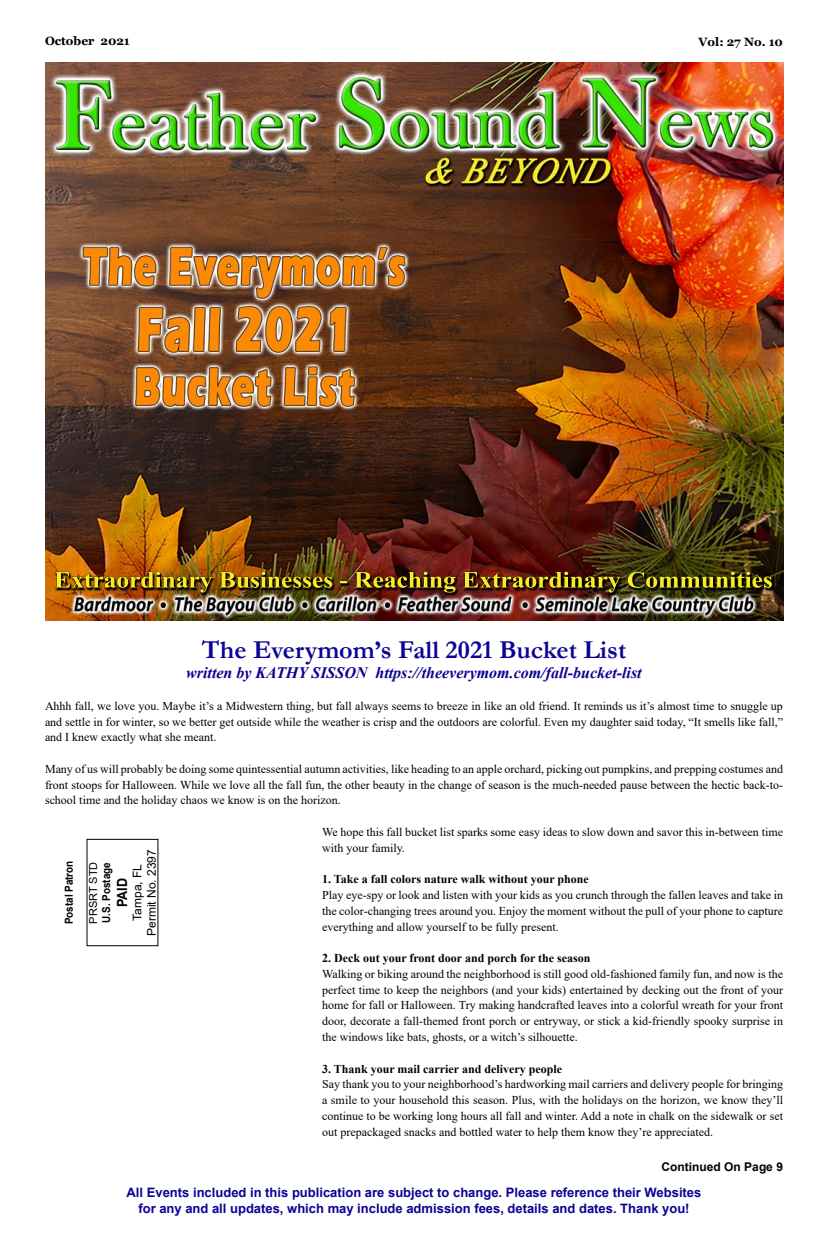
<style>
.page{position:relative;width:828px;height:1260px;background:#fff}
.page>*{position:absolute;margin:0;border:0;box-sizing:border-box;transform-origin:0 0}
.t1{font:700 26px "Garamond";color:#0c0294}
.t2{font:italic 700 16px "Times New Roman";color:#0c0294}
.t3{font:700 14px "Arial";color:#000;scale:.9 1}
.t4{font:700 13px/15.6px "Arial";color:#0c0294;text-align:center}
.t5{font:12px/15.8px "Times New Roman";color:#000;text-align:justify}
.t6{font:700 12px "Times New Roman";color:#000}
.t7{font:700 12px "Georgia";color:#000}
.t8{font:12px/14.4px "Arial";color:#000;text-align:center}
.t9{font:700 12px "Arial";color:#000}
.t10{font:700 11px "Arial";color:#000;scale:.9 1}
.t11{font:11px "Arial";color:#000}
</style>
<div class="page">
<div style="left:87px;top:839px;width:71px;height:107px;border:1px solid #000"></div>
<img style="left:45px;top:63px;width:738px;height:558px">
<img style="left:156px;top:571px;width:594px;height:17px">
<p class="t7" style="left:45px;top:33px;width:86px">October 2021</p>
<p class="t7" style="left:698px;top:34px;width:86px">Vol: 27 No. 10</p>
<h1 class="t1" style="left:202px;top:632px;width:426px">The Everymom’s Fall 2021 Bucket List</h1>
<h2 class="t2" style="left:186px;top:662px;width:457px">written by KATHY SISSON https://theeverymom.com/fall-bucket-list</h2>
<p class="t5" style="left:45px;top:698px;width:740px">Ahhh fall, we love you. Maybe it’s a Midwestern thing, but fall always seems to breeze in like an old friend. It reminds us it’s almost time to snuggle up and settle in for winter, so we better get outside while the weather is crisp and the outdoors are colorful. Even my daughter said today, “It smells like fall,” and I knew exactly what she meant.</p>
<p class="t5" style="left:45px;top:761px;width:740px">Many of us will probably be doing some quintessential autumn activities, like heading to an apple orchard, picking out pumpkins, and prepping costumes and front stoops for Halloween. While we love all the fall fun, the other beauty in the change of season is the much-needed pause between the hectic back-to&shy;school time and the holiday chaos we know is on the horizon.</p>
<p class="t5" style="left:322px;top:824px;width:462px">We hope this fall bucket list sparks some easy ideas to slow down and savor this in-between time with your family.</p>
<p class="t6" style="left:322px;top:871px;width:268px">1. Take a fall colors nature walk without your phone</p>
<p class="t5" style="left:322px;top:887px;width:462px">Play eye-spy or look and listen with your kids as you crunch through the fallen leaves and take in the color-changing trees around you. Enjoy the moment without the pull of your phone to capture everything and allow yourself to be fully present.</p>
<p class="t6" style="left:322px;top:949px;width:270px">2. Deck out your front door and porch for the season</p>
<p class="t5" style="left:322px;top:966px;width:462px">Walking or biking around the neighborhood is still good old-fashioned family fun, and now is the perfect time to keep the neighbors (and your kids) entertained by decking out the front of your home for fall or Halloween. Try making handcrafted leaves into a colorful wreath for your front door, decorate a fall-themed front porch or entryway, or stick a kid-friendly spooky surprise in the windows like bats, ghosts, or a witch’s silhouette.</p>
<p class="t6" style="left:322px;top:1060px;width:242px">3. Thank your mail carrier and delivery people</p>
<p class="t5" style="left:322px;top:1076px;width:462px">Say thank you to your neighborhood’s hardworking mail carriers and delivery people for bringing a smile to your household this season. Plus, with the holidays on the horizon, we know they’ll continue to be working long hours all fall and winter. Add a note in chalk on the sidewalk or set out prepackaged snacks and bottled water to help them know they’re appreciated.</p>
<p class="t8" style="left:130px;top:936px;width:88px;rotate:-90deg">Tampa, FL<br>Permit No. 2397</p>
<p class="t10" style="left:61px;top:924px;width:72px;rotate:-90deg">Postal Patron</p>
<p class="t11" style="left:86px;top:924px;width:63px;rotate:-90deg">PRSRT STD</p>
<p class="t10" style="left:99px;top:923px;width:69px;rotate:-90deg">U.S. Postage</p>
<p class="t3" style="left:112px;top:907px;width:34px;rotate:-90deg">PAID</p>
<p class="t9" style="left:662px;top:1158px;width:123px">Continued On Page 9</p>
<p class="t4" style="left:127px;top:1185px;width:576px">All Events included in this publication are subject to change. Please reference their Websites for any and all updates, which may include admission fees, details and dates. Thank you!</p>
</div>
